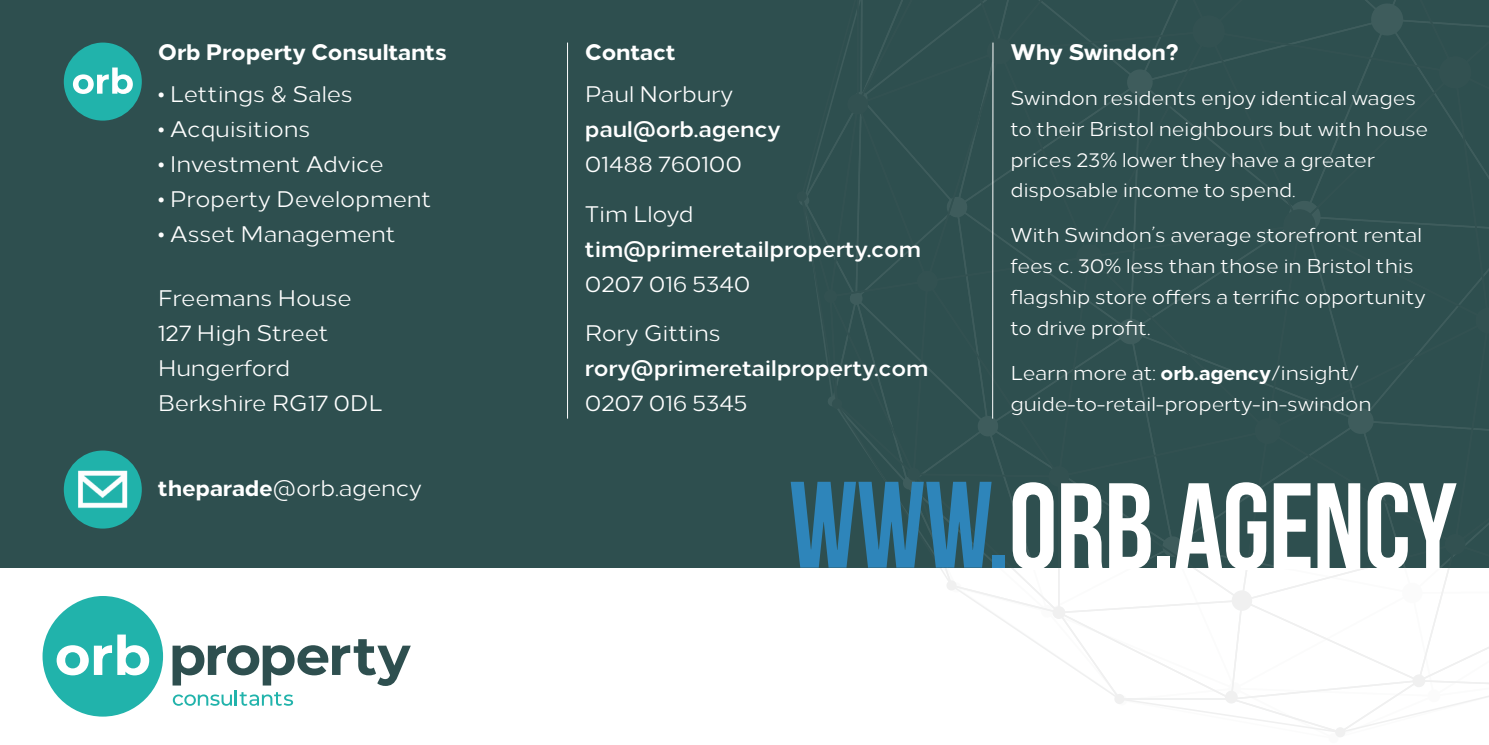
<style>
.page{position:relative;width:1489px;height:745px;background:#fff}
.page>*{position:absolute;margin:0;border:0;box-sizing:border-box;transform-origin:0 0}
.t1{font:122.5px "Bebas Neue";letter-spacing:-.01em;color:#fff}
.t2{font:22.5px/35px "Loew";letter-spacing:-.01em;color:#fff}
.t3{font:700 22.5px "Loew";letter-spacing:-.01em;color:#fff}
.t4{font:800 22.5px "Loew";letter-spacing:-.01em;color:#fff}
.t5{font:20px/30.8px "Loew";letter-spacing:-.01em;color:#fff}
.s1{font-weight:800}
.s2{color:#2e85ba}
</style>
<div class="page">
<div style="left:0;top:0;width:1488px;height:567px;background:#2e4f4f"></div>
<div style="left:796px;top:191px;width:11px;height:11px;background:#325051;border-radius:50%"></div>
<svg style="left:798px;top:0;width:690px;height:737px"></svg>
<div style="left:1254px;top:418px;width:26px;height:25px;background:#325151;border-radius:50%"></div>
<div style="left:1444px;top:533px;width:21px;height:21px;background:#325151;border-radius:50%"></div>
<div style="left:847px;top:94px;width:21px;height:20px;background:#325151;border-radius:50%"></div>
<div style="left:917px;top:271px;width:20px;height:20px;background:#325151;border-radius:50%"></div>
<div style="left:1048px;top:466px;width:21px;height:20px;background:#325151;border-radius:50%"></div>
<div style="left:1231px;top:590px;width:21px;height:20px;background:#f0f0f0;border-radius:50%"></div>
<svg style="left:1411px;top:673px;width:14px;height:14px"></svg>
<div style="left:1224px;top:690px;width:13px;height:13px;background:#f0f0f0;border-radius:50%"></div>
<div style="left:1052px;top:605px;width:13px;height:14px;background:#f0f0f0;border-radius:50%"></div>
<div style="left:907px;top:467px;width:13px;height:13px;background:#325151;border-radius:50%"></div>
<div style="left:823px;top:289px;width:14px;height:14px;background:#325151;border-radius:50%"></div>
<div style="left:1283px;top:209px;width:32px;height:32px;background:#325151;border-radius:50%"></div>
<div style="left:1438px;top:56px;width:32px;height:32px;background:#325151;border-radius:50%"></div>
<div style="left:1192px;top:15px;width:32px;height:32px;background:#325151;border-radius:50%"></div>
<div style="left:64px;top:450px;width:78px;height:78px;background:#20b2aa;border-radius:50%"></div>
<img style="left:72px;top:458px;width:61px;height:61px">
<div style="left:64px;top:43px;width:78px;height:77px;background:#21b3ab;border-radius:50%"></div>
<svg style="left:73px;top:67px;width:60px;height:27px"></svg>
<hr style="left:567px;top:43px;width:1px;height:375px;background:#fff">
<hr style="left:992px;top:43px;width:1px;height:375px;background:#fff">
<svg style="left:172px;top:639px;width:239px;height:66px"></svg>
<div style="left:43px;top:595px;width:120px;height:121px;background:#21b3ab;border-radius:50%"></div>
<svg style="left:57px;top:634px;width:92px;height:41px"></svg>
<p class="t4" style="left:158px;top:33px;width:291px">Orb Property Consultants</p>
<p class="t2" style="left:158px;top:75px;width:197px">• Lettings &amp; Sales</p>
<p class="t2" style="left:158px;top:110px;width:154px">• Acquisitions</p>
<p class="t2" style="left:158px;top:145px;width:228px">• Investment Advice</p>
<p class="t2" style="left:158px;top:180px;width:275px">• Property Development</p>
<p class="t2" style="left:158px;top:215px;width:240px">• Asset Management</p>
<p class="t2" style="left:158px;top:278px;width:226px">Freemans House<br>127 High Street<br>Hungerford<br>Berkshire RG17 0DL</p>
<p class="t4" style="left:585px;top:33px;width:93px">Contact</p>
<p class="t2" style="left:585px;top:75px;width:150px">Paul Norbury</p>
<p class="t3" style="left:585px;top:111px;width:197px">paul@orb.agency</p>
<p class="t2" style="left:585px;top:137px;width:159px;line-height:49.2px">01488 760100<br>Tim Lloyd</p>
<p class="t3" style="left:585px;top:230px;width:338px">tim@primeretailproperty.com</p>
<p class="t2" style="left:585px;top:257px;width:167px;line-height:49.2px">0207 016 5340<br>Rory Gittins</p>
<p class="t3" style="left:585px;top:349px;width:345px">rory@primeretailproperty.com</p>
<p class="t2" style="left:585px;top:383px;width:164px">0207 016 5345</p>
<p class="t4" style="left:1010px;top:33px;width:170px">Why Swindon?</p>
<p class="t5" style="left:1010px;top:81px;width:419px">Swindon residents enjoy identical wages to their Bristol neighbours but with house prices 23% lower they have a greater disposable income to spend.</p>
<p class="t5" style="left:1010px;top:218px;width:417px">With Swindon’s average storefront rental fees c. 30% less than those in Bristol this flagship store offers a terrific opportunity to drive profit.</p>
<p class="t5" style="left:1010px;top:355px;width:363px">Learn more at: <span class="s1">orb.agency</span>/insight/ guide-to-retail-property-in-swindon</p>
<p class="t2" style="left:158px;top:468px;width:266px"><span class="s1">theparade</span>@orb.agency</p>
<h1 class="t1" style="left:788px;top:459px;width:669px"><span class="s2">WWW.</span>Orb.AGENCY</h1>
</div>
